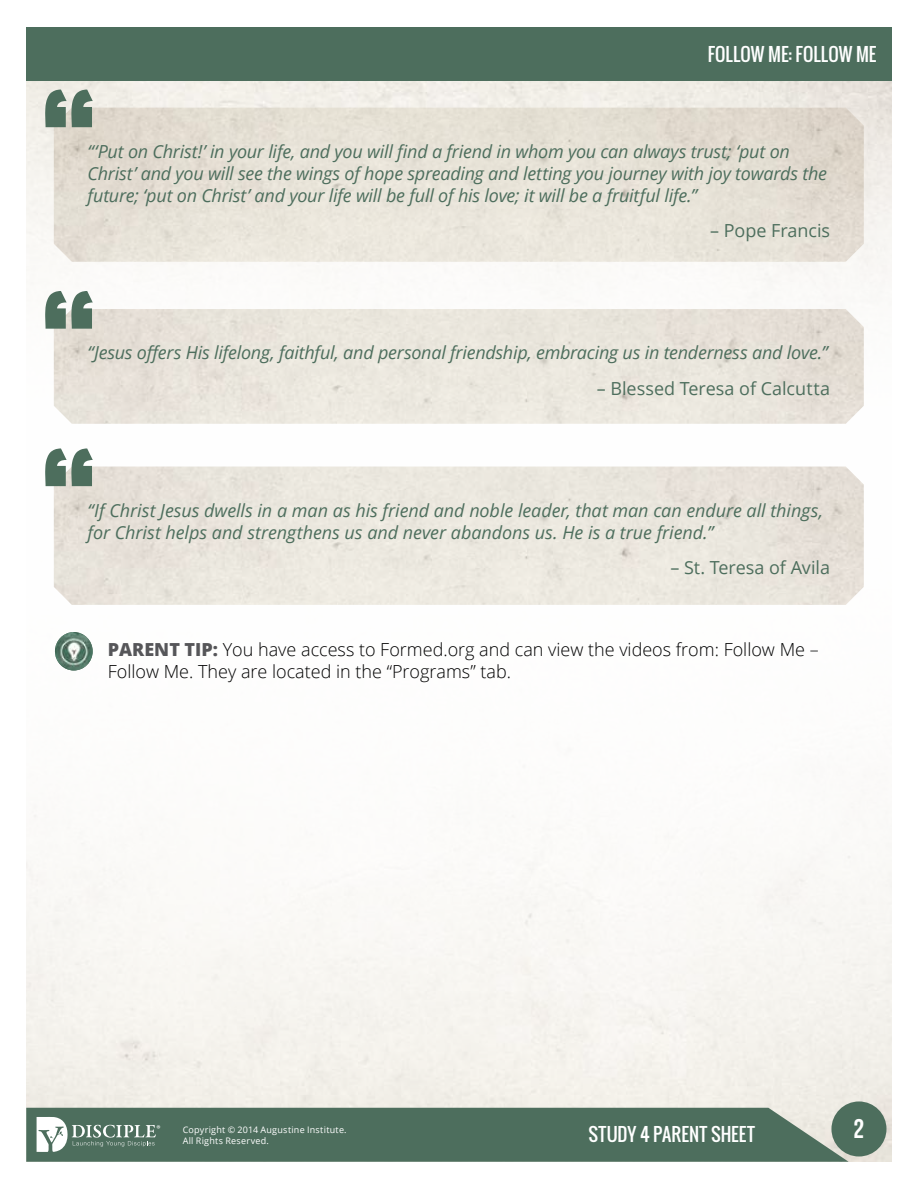
<style>
.page{position:relative;width:918px;height:1188px;background:#fff}
.page>*{position:absolute;margin:0;border:0;box-sizing:border-box;transform-origin:0 0}
.t1{font:700 139.5px/201.5px "Oswald";color:#4d6e5d}
.t2{font:27px "Bebas Neue";color:#fff}
.t3{font:italic 18px/21.6px "Open Sans";letter-spacing:-.01em;color:#4d6e5d}
.t4{font:300 18px/21.6px "Open Sans";color:#000}
.t5{font:18px "Open Sans";letter-spacing:-.005em;color:#4d6e5d}
.t6{font:18px "Oswald";letter-spacing:.01em;color:#fff}
.t7{font:9.75px "Myriad Pro";color:#fff}
.t8{font:9px/10.8px "Open Sans";letter-spacing:.025em;color:#fff}
.s1{font-weight:800;color:#565659}
</style>
<div class="page">
<img style="left:26px;top:81px;width:866px;height:1081px">
<img style="left:54px;top:108px;width:810px;height:154px">
<img style="left:54px;top:309px;width:810px;height:115px">
<img style="left:54px;top:467px;width:810px;height:138px">
<div style="left:26px;top:1108px;width:823px;height:54px;background:#4d6e5d"></div>
<div style="left:831px;top:1101px;width:56px;height:56px;background:#4d6e5d;border-radius:50%"></div>
<div style="left:26px;top:27px;width:866px;height:54px;background:#4d6e5d"></div>
<svg style="left:37px;top:1117px;width:119px;height:35px"></svg>
<img style="left:55px;top:632px;width:38px;height:38px;border-radius:19px">
<p class="t6" style="left:708px;top:40px;width:170px">FOLLOW ME: FOLLOW ME</p>
<h1 class="t1" style="left:37px;top:56px;width:67px">“ “</h1>
<p class="t3" style="left:88px;top:140px;width:741px">“‘Put on Christ!’ in your life, and you will find a friend in whom you can always trust; ‘put on<br>Christ’ and you will see the wings of hope spreading and letting you journey with joy towards the future; ‘put on Christ’ and your life will be full of his love; it will be a fruitful life.”</p>
<p class="t5" style="left:710px;top:218px;width:121px">– Pope Francis</p>
<p class="t3" style="left:88px;top:342px;width:742px">“Jesus offers His lifelong, faithful, and personal friendship, embracing us in tenderness and love.”</p>
<p class="t5" style="left:597px;top:376px;width:235px">– Blessed Teresa of Calcutta</p>
<h1 class="t1" style="left:37px;top:414px;width:67px">“</h1>
<p class="t3" style="left:88px;top:500px;width:737px">“If Christ Jesus dwells in a man as his friend and noble leader, that man can endure all things, for Christ helps and strengthens us and never abandons us. He is a true friend.”</p>
<p class="t5" style="left:670px;top:555px;width:161px">– St. Teresa of Avila</p>
<p class="t4" style="left:108px;top:639px;width:712px"><span class="s1">PARENT TIP:</span> You have access to Formed.org and can view the videos from: Follow Me –<br>Follow Me. They are located in the “Programs” tab.</p>
<p class="t7" style="left:157px;top:1122px;width:6px">®</p>
<p class="t8" style="left:183px;top:1124px;width:165px">Copyright © 2014 Augustine Institute.<br>All Rights Reserved.</p>
<p class="t6" style="left:588px;top:1121px;width:168px">STUDY 4 PARENT SHEET</p>
<h2 class="t2" style="left:854px;top:1114px;width:12px">2</h2>
</div>
